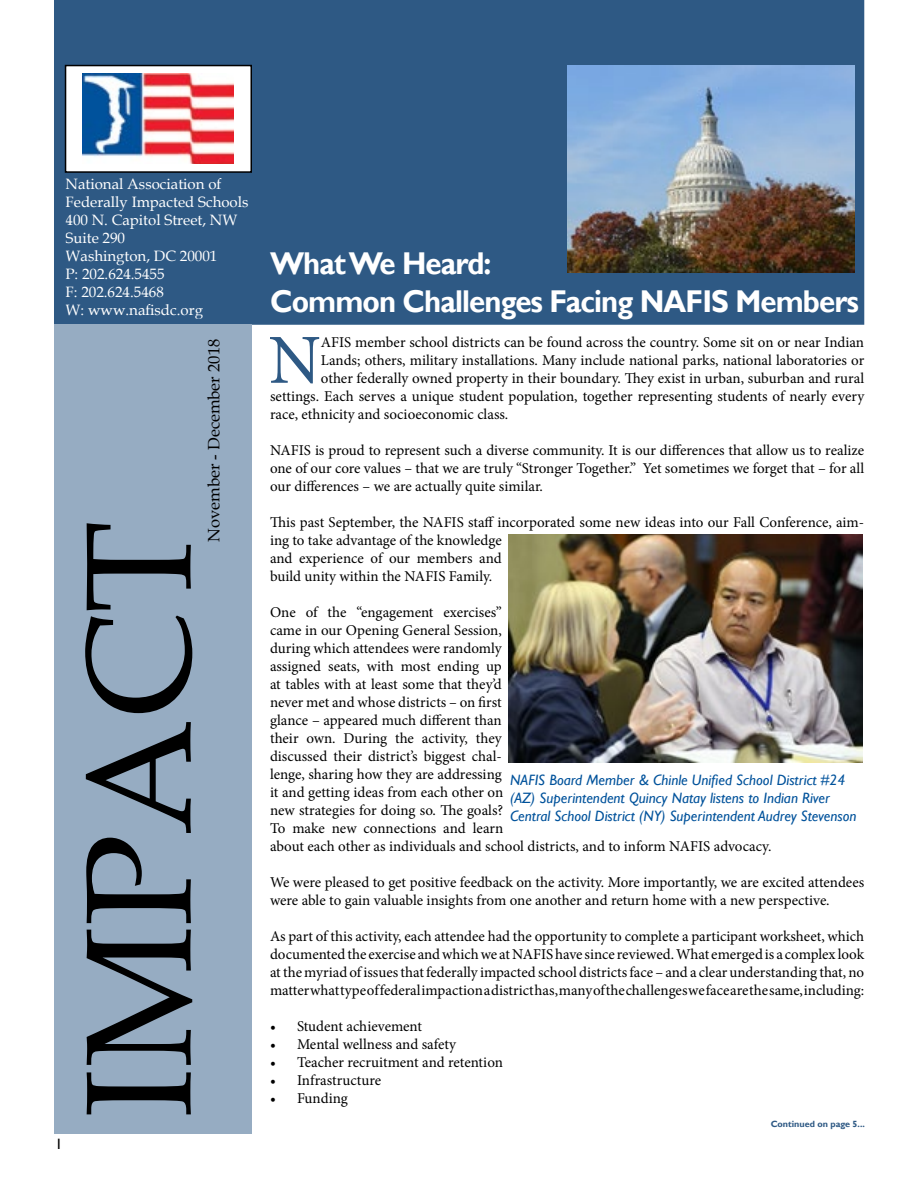
<style>
.page{position:relative;width:918px;height:1188px;background:#fff}
.page>*{position:absolute;margin:0;border:0;box-sizing:border-box;transform-origin:0 0}
.t1{font:150px "Book Antiqua";color:#000}
.t2{font:70.35px "Minion Pro";color:#2e5984}
.t3{font:700 31.5px/37.8px "Gill Sans";letter-spacing:-.03em;color:#fff;scale:.93 1}
.t4{font:16.5px "Book Antiqua";color:#000}
.t5{font:15px/18px "Minion Pro";color:#000}
.t6{font:italic 15px/18px "Gill Sans";color:#00529b}
.t7{font:15px/18px "Book Antiqua";color:#fff}
.t8{font:15px "Gill Sans";color:#000}
.t9{font:700 9px "Gill Sans";color:#2e5984}
</style>
<div class="page">
<div style="left:54px;top:0;width:810px;height:325px;background:#2e5984"></div>
<div style="left:66px;top:66px;width:185px;height:106px;background:#fff"></div>
<div style="left:65px;top:65px;width:187px;height:108px;border:2px solid #000"></div>
<img style="left:83px;top:73px;width:150px;height:91px">
<div style="left:54px;top:324px;width:198px;height:810px;background:#96acc2"></div>
<div style="left:65px;top:177px;width:187px;height:143px;background:#2e5984"></div>
<div style="left:64px;top:176px;width:189px;height:144px;border:2px solid #2e5984"></div>
<img style="left:567px;top:66px;width:288px;height:206px">
<img style="left:509px;top:534px;width:353px;height:228px">
<p class="t7" style="left:66px;top:174px;width:184px">National Association of<br>Federally Impacted Schools<br>400 N. Capitol Street, NW<br>Suite 290<br>Washington, DC 20001<br>P: 202.624.5455<br>F: 202.624.5468<br>W: www.nafisdc.org</p>
<p class="t4" style="left:202px;top:542px;width:204px;rotate:-90deg">November - December 2018</p>
<h1 class="t1" style="left:35px;top:1119px;width:600px;rotate:-90deg">IMPACT</h1>
<p class="t8" style="left:55px;top:1135px;width:9px">1</p>
<h3 class="t3" style="left:270px;top:246px;width:635px">What We Heard:<br>Common Challenges Facing NAFIS Members</h3>
<h2 class="t2" style="left:269px;top:313px;width:54px">N</h2>
<p class="t5" style="left:321px;top:333px;width:545px">AFIS member school districts can be found across the country. Some sit on or near Indian</p>
<p class="t5" style="left:321px;top:351px;width:545px">Lands; others, military installations. Many include national parks, national laboratories or</p>
<p class="t5" style="left:321px;top:369px;width:545px">other federally owned property in their boundary. They exist in urban, suburban and rural</p>
<p class="t5" style="left:270px;top:387px;width:596px">settings. Each serves a unique student population, together representing students of nearly every</p>
<p class="t5" style="left:270px;top:405px;width:240px">race, ethnicity and socioeconomic class.</p>
<p class="t5" style="left:270px;top:441px;width:596px;text-align:justify">NAFIS is proud to represent such a diverse community. It is our differences that allow us to realize one of our core values – that we are truly “Stronger Together.” Yet sometimes we forget that – for all our differences – we are actually quite similar.</p>
<p class="t5" style="left:270px;top:513px;width:596px">This past September, the NAFIS staff incorporated some new ideas into our Fall Conference, aim&shy;ing to take advantage of the knowledge<br>and experience of our members and<br>build unity within the NAFIS Family.</p>
<p class="t5" style="left:270px;top:603px;width:503px">One of the “engagement exercises”<br>came in our Opening General Session,<br>during which attendees were randomly<br>assigned seats, with most ending up<br>at tables with at least some that they’d<br>never met and whose districts – on first<br>glance – appeared much different than<br>their own. During the activity, they<br>discussed their district’s biggest chal-<br>lenge, sharing how they are addressing<br>it and getting ideas from each other on<br>new strategies for doing so. The goals?<br>To make new connections and learn<br>about each other as individuals and school districts, and to inform NAFIS advocacy.</p>
<p class="t5" style="left:270px;top:873px;width:596px">We were pleased to get positive feedback on the activity. More importantly, we are excited attendees were able to gain valuable insights from one another and return home with a new perspective.</p>
<p class="t5" style="left:270px;top:927px;width:596px;text-align:justify">As part of this activity, each attendee had the opportunity to complete a participant worksheet, which documented the exercise and which we at NAFIS have since reviewed. What emerged is a complex look at the myriad of issues that federally impacted school districts face – and a clear understanding that, no matter what type of federal impaction a district has, many of the challenges we face are the same, including:</p>
<p class="t5" style="left:270px;top:1017px;width:154px">• Student achievement</p>
<p class="t5" style="left:270px;top:1035px;width:187px">• Mental wellness and safety</p>
<p class="t5" style="left:270px;top:1053px;width:235px">• Teacher recruitment and retention</p>
<p class="t5" style="left:270px;top:1071px;width:113px">• Infrastructure</p>
<p class="t6" style="left:510px;top:771px;width:348px">NAFIS Board Member &amp; Chinle Unified School District #24 (AZ) Superintendent Quincy Natay listens to Indian River<br>Central School District (NY) Superintendent Audrey Stevenson</p>
<p class="t5" style="left:270px;top:1089px;width:79px">• Funding</p>
<p class="t9" style="left:771px;top:1118px;width:96px">Continued on page 5...</p>
</div>
